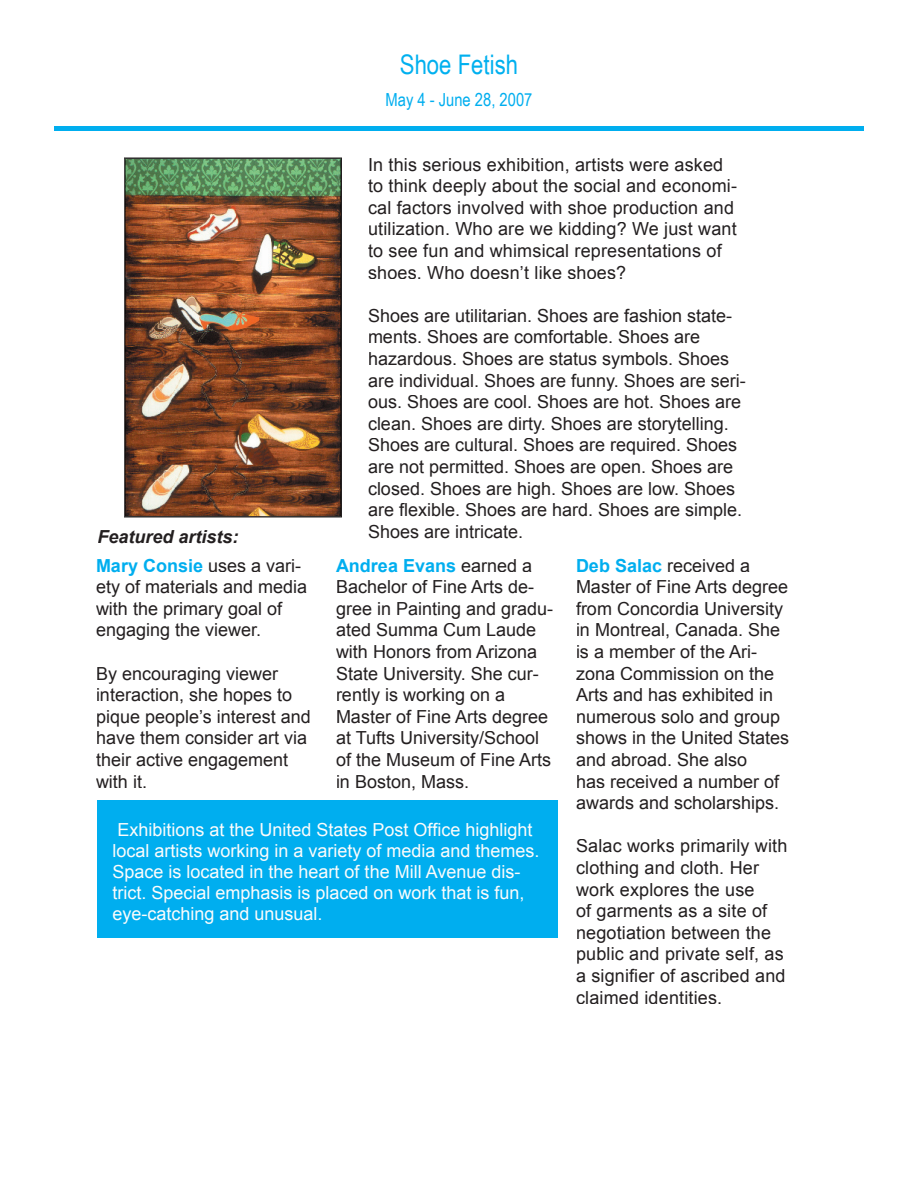
<style>
.page{position:relative;width:918px;height:1188px;background:#fff}
.page>*{position:absolute;margin:0;border:0;box-sizing:border-box;transform-origin:0 0}
.t1{font:27px "Arial Narrow";color:#00b0ef}
.t2{font:18px/21.6px "Arial";color:#231f20}
.t3{font:18px/21px "Arial";color:#fcfcfc}
.t4{font:italic 700 18px/28.5px "Arial";color:#231f20}
.t5{font:18px "Arial Narrow";color:#00aeef}
.s1{font-weight:700;color:#00aeef}
.s2{font-style:normal;color:#00aeef}
.s3{font-weight:400;font-style:normal}
</style>
<div class="page">
<hr style="left:54px;top:126px;width:810px;height:4px;background:#00aeef">
<div style="left:98px;top:800px;width:460px;height:137px;background:#00aeef"></div>
<img style="left:125px;top:158px;width:216px;height:359px">
<h1 class="t1" style="left:400px;top:44px;width:120px">Shoe Fetish</h1>
<p class="t5" style="left:386px;top:87px;width:148px">May 4 - June 28, 2007</p>
<p class="t2" style="left:368px;top:154px;width:371px">In this serious exhibition, artists were asked to think deeply about the social and economi&shy;cal factors involved with shoe production and utilization. Who are we kidding? We just want to see fun and whimsical representations of shoes. Who doesn’t like shoes?</p>
<p class="t2" style="left:368px;top:305px;width:379px">Shoes are utilitarian. Shoes are fashion state&shy;ments. Shoes are comfortable. Shoes are hazardous. Shoes are status symbols. Shoes are individual. Shoes are funny. Shoes are seri&shy;ous. Shoes are cool. Shoes are hot. Shoes are clean. Shoes are dirty. Shoes are storytelling.<br>Shoes are cultural. Shoes are required. Shoes are not permitted. Shoes are open. Shoes are closed. Shoes are high. Shoes are low. Shoes are flexible. Shoes are hard. Shoes are simple.<br>Shoes are intricate.</p>
<p class="t2" style="left:576px;top:555px;width:215px"><span class="s1">Deb Salac</span> received a<br>Master of Fine Arts degree from Concordia University in Montreal, Canada. She is a member of the Ari&shy;zona Commission on the<br>Arts and has exhibited in numerous solo and group shows in the United States and abroad. She also<br>has received a number of awards and scholarships.</p>
<p class="t2" style="left:576px;top:835px;width:213px">Salac works primarily with clothing and cloth. Her work explores the use<br>of garments as a site of negotiation between the public and private self, as a signifier of ascribed and claimed identities.</p>
<p class="t4" style="left:96px;top:523px;width:207px">Featured artists:<br><span class="s2">Mary Consie</span> <span class="s3">uses a vari-</span></p>
<p class="t2" style="left:96px;top:576px;width:213px">ety of materials and media with the primary goal of engaging the viewer.</p>
<p class="t2" style="left:96px;top:663px;width:216px">By encouraging viewer interaction, she hopes to pique people’s interest and have them consider art via their active engagement with it.</p>
<p class="t2" style="left:336px;top:555px;width:219px"><span class="s1">Andrea Evans</span> earned a<br>Bachelor of Fine Arts de&shy;gree in Painting and gradu&shy;ated Summa Cum Laude with Honors from Arizona<br>State University. She cur&shy;rently is working on a<br>Master of Fine Arts degree at Tufts University/School of the Museum of Fine Arts in Boston, Mass.</p>
<p class="t3" style="left:112px;top:819px;width:429px">Exhibitions at the United States Post Office highlight local artists working in a variety of media and themes.<br>Space is located in the heart of the Mill Avenue dis&shy;trict. Special emphasis is placed on work that is fun, eye-catching and unusual.</p>
</div>
